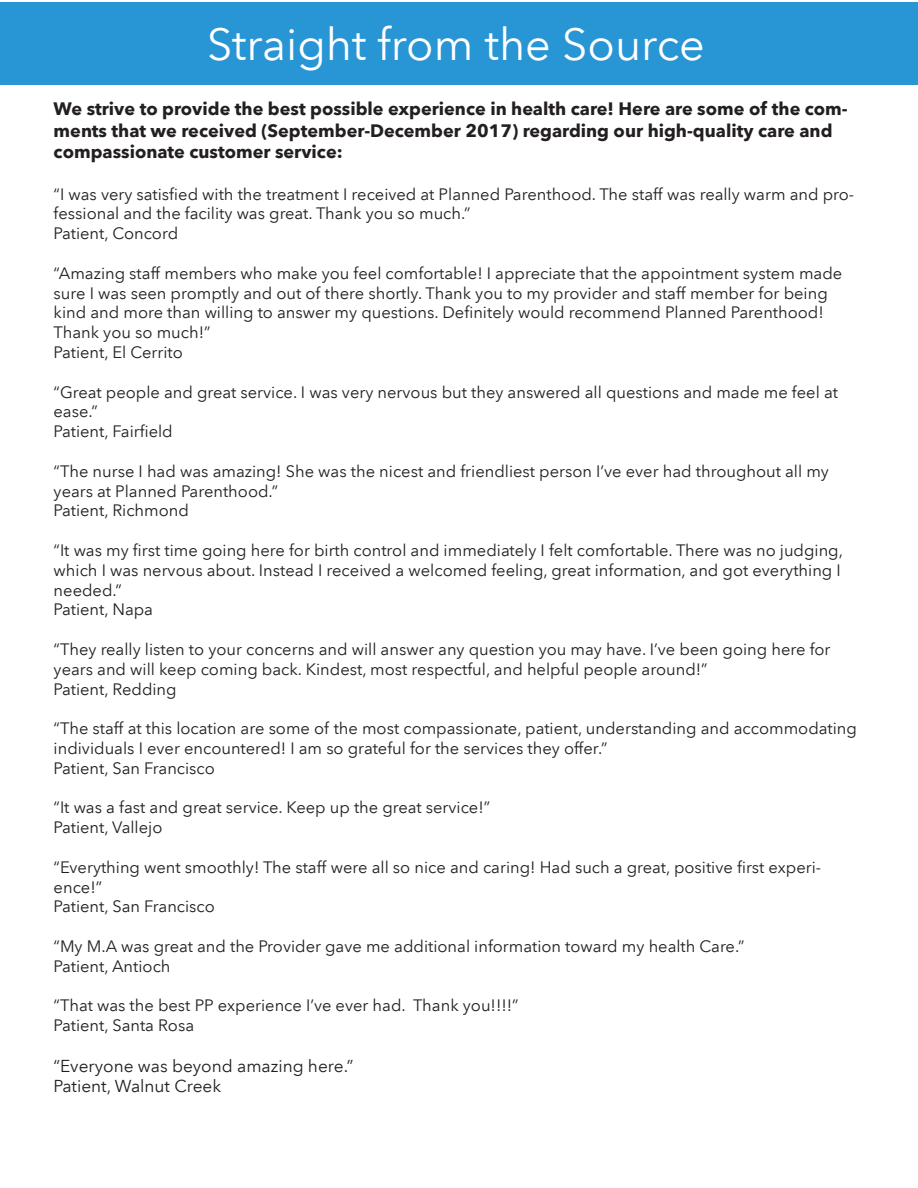
<style>
.page{position:relative;width:918px;height:1188px;background:#fff}
.page>*{position:absolute;margin:0;border:0;box-sizing:border-box;transform-origin:0 0}
.t1{font:45px "Avenir Next LT Pro";color:#fff}
.t2{font:700 18px/21.6px "Avenir Next LT Pro";color:#231f20}
.t3{font:17.25px "Avenir Next LT Pro";color:#231f20}
.t4{font:16.5px/19.8px "Avenir Next LT Pro";color:#231f20}
</style>
<div class="page">
<div style="left:0;top:2px;width:918px;height:83px;background:#2895d5"></div>
<p class="t1" style="left:207px;top:18px;width:499px">Straight from the Source</p>
<p class="t2" style="left:54px;top:98px;width:796px">We strive to provide the best possible experience in health care! Here are some of the com&shy;ments that we received (September-December 2017) regarding our high-quality care and compassionate customer service:</p>
<p class="t4" style="left:54px;top:184px;width:802px">“I was very satisfied with the treatment I received at Planned Parenthood. The staff was really warm and pro&shy;fessional and the facility was great. Thank you so much.”</p>
<p class="t4" style="left:54px;top:224px;width:126px">Patient, Concord</p>
<p class="t4" style="left:54px;top:263px;width:790px">“Amazing staff members who make you feel comfortable! I appreciate that the appointment system made sure I was seen promptly and out of there shortly. Thank you to my provider and staff member for being kind and more than willing to answer my questions. Definitely would recommend Planned Parenthood!<br>Thank you so much!”</p>
<p class="t4" style="left:54px;top:342px;width:131px">Patient, El Cerrito</p>
<p class="t4" style="left:54px;top:382px;width:786px">“Great people and great service. I was very nervous but they answered all questions and made me feel at ease.”</p>
<p class="t4" style="left:54px;top:422px;width:121px">Patient, Fairfield</p>
<p class="t4" style="left:54px;top:461px;width:777px">“The nurse I had was amazing! She was the nicest and friendliest person I’ve ever had throughout all my years at Planned Parenthood.”</p>
<p class="t4" style="left:54px;top:501px;width:137px">Patient, Richmond</p>
<p class="t4" style="left:54px;top:540px;width:791px">“It was my first time going here for birth control and immediately I felt comfortable. There was no judging, which I was nervous about. Instead I received a welcomed feeling, great information, and got everything I needed.”</p>
<p class="t4" style="left:54px;top:600px;width:101px">Patient, Napa</p>
<p class="t4" style="left:54px;top:639px;width:778px">“They really listen to your concerns and will answer any question you may have. I’ve been going here for years and will keep coming back. Kindest, most respectful, and helpful people around!”</p>
<p class="t4" style="left:54px;top:679px;width:125px">Patient, Redding</p>
<p class="t4" style="left:54px;top:719px;width:805px">“The staff at this location are some of the most compassionate, patient, understanding and accommodating individuals I ever encountered! I am so grateful for the services they offer.”</p>
<p class="t4" style="left:54px;top:758px;width:163px">Patient, San Francisco</p>
<p class="t4" style="left:54px;top:798px;width:438px">“It was a fast and great service. Keep up the great service!”</p>
<p class="t4" style="left:54px;top:818px;width:110px">Patient, Vallejo</p>
<p class="t4" style="left:54px;top:857px;width:769px">“Everything went smoothly! The staff were all so nice and caring! Had such a great, positive first experi&shy;ence!”</p>
<p class="t4" style="left:54px;top:897px;width:163px">Patient, San Francisco</p>
<p class="t4" style="left:54px;top:936px;width:692px">“My M.A was great and the Provider gave me additional information toward my health Care.”</p>
<p class="t4" style="left:54px;top:956px;width:118px">Patient, Antioch</p>
<p class="t4" style="left:54px;top:996px;width:466px">“That was the best PP experience I’ve ever had. Thank you!!!!”</p>
<p class="t4" style="left:54px;top:1016px;width:142px">Patient, Santa Rosa</p>
<p class="t3" style="left:54px;top:1055px;width:301px">“Everyone was beyond amazing here.”</p>
<p class="t3" style="left:54px;top:1076px;width:169px">Patient, Walnut Creek</p>
</div>
